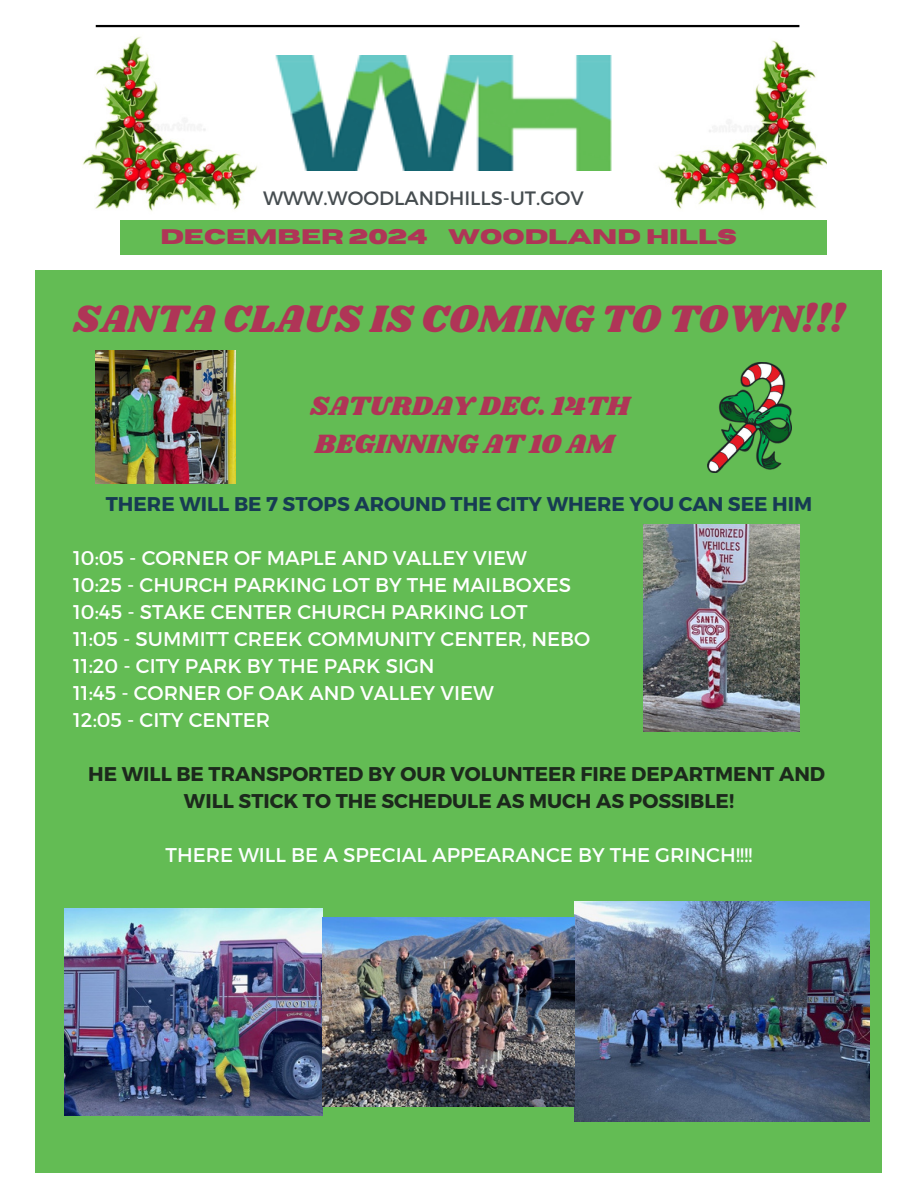
<style>
.page{position:relative;width:918px;height:1188px;background:#fff}
.page>*{position:absolute;margin:0;border:0;box-sizing:border-box;transform-origin:0 0}
.t1{font:39.6px "Shrikhand";color:#af3557}
.t2{font:27.45px/38.2px "Shrikhand";color:#af3557}
.t3{font:700 21px "Horizon";color:#af3557}
.t4{font:19.8px "Montserrat";color:#fff}
.t5{font:700 19.8px/27px "Montserrat";color:#1c291c;text-align:center}
.t6{font:700 19.8px "Montserrat";color:#173b53}
.t7{font:19.8px "Montserrat";color:#fcffff}
.t8{font:19.35px "Montserrat";color:#464d50}
</style>
<div class="page">
<hr style="left:96px;top:25px;width:703px;height:2px;background:#000">
<div style="left:36px;top:270px;width:846px;height:902px;background:#63bc54"></div>
<img style="left:275px;top:56px;width:337px;height:115px">
<div style="left:120px;top:220px;width:706px;height:35px;background:#63bc54"></div>
<img style="left:96px;top:351px;width:139px;height:133px">
<img style="left:644px;top:524px;width:155px;height:207px">
<img style="left:64px;top:908px;width:259px;height:207px">
<img style="left:574px;top:901px;width:295px;height:221px">
<img style="left:323px;top:917px;width:252px;height:189px">
<img style="left:82px;top:36px;width:176px;height:175px">
<img style="left:658px;top:40px;width:168px;height:170px">
<img style="left:707px;top:362px;width:85px;height:110px">
<p class="t8" style="left:263px;top:186px;width:322px">WWW.WOODLANDHILLS-UT.GOV</p>
<p class="t3" style="left:160px;top:227px;width:578px">DECEMBER 2024 WOODLAND HILLS</p>
<p class="t1" style="left:73px;top:292px;width:773px">SANTA CLAUS IS COMING TO TOWN!!!</p>
<p class="t2" style="left:310px;top:387px;width:321px">SATURDAY DEC. 14TH<br>BEGINNING AT 10 AM</p>
<p class="t6" style="left:106px;top:491px;width:708px">THERE WILL BE 7 STOPS AROUND THE CITY WHERE YOU CAN SEE HIM</p>
<p class="t4" style="left:73px;top:545px;width:455px">10:05 - CORNER OF MAPLE AND VALLEY VIEW</p>
<p class="t4" style="left:73px;top:572px;width:499px">10:25 - CHURCH PARKING LOT BY THE MAILBOXES</p>
<h3 class="t4" style="left:73px;top:599px;width:456px">10:45 - STAKE CENTER CHURCH PARKING LOT</h3>
<h1 class="t4" style="left:73px;top:626px;width:519px">11:05 - SUMMITT CREEK COMMUNITY CENTER, NEBO</h1>
<h2 class="t4" style="left:73px;top:653px;width:363px">11:20 - CITY PARK BY THE PARK SIGN</h2>
<h3 class="t4" style="left:73px;top:680px;width:422px">11:45 - CORNER OF OAK AND VALLEY VIEW</h3>
<p class="t4" style="left:73px;top:707px;width:198px">12:05 - CITY CENTER</p>
<p class="t5" style="left:88px;top:760px;width:739px">HE WILL BE TRANSPORTED BY OUR VOLUNTEER FIRE DEPARTMENT AND<br>WILL STICK TO THE SCHEDULE AS MUCH AS POSSIBLE!</p>
<p class="t7" style="left:166px;top:842px;width:588px">THERE WILL BE A SPECIAL APPEARANCE BY THE GRINCH!!!!</p>
</div>
